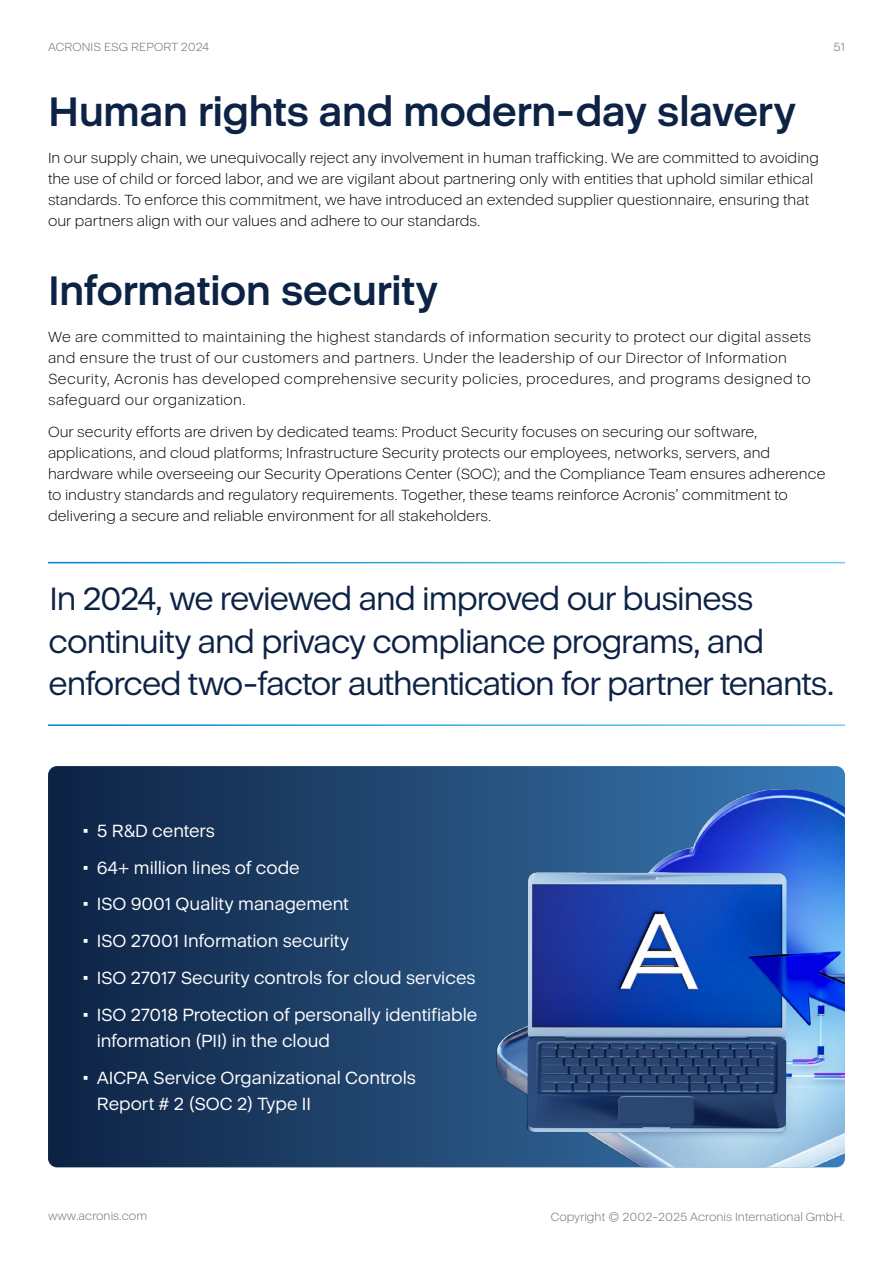
<style>
.page{position:relative;width:893px;height:1263px;background:#fff}
.page>*{position:absolute;margin:0;border:0;box-sizing:border-box;transform-origin:0 0}
.t1{font:700 42px "Acronis Cyber";letter-spacing:-.005em;color:#0d2345}
.t2{font:33px/42.2px "Acronis Cyber";letter-spacing:-.03em;color:#0d2345}
.t3{font:18px/26.2px "Acronis Cyber";letter-spacing:-.005em;color:#fff}
.t4{font:300 15px/21px "Acronis Cyber";letter-spacing:.005em;color:#000}
.t5{font:300 12px "Acronis Cyber";color:#696c6e}
</style>
<div class="page">
<svg style="left:48px;top:766px;width:395px;height:401px;background:#19375d"></svg>
<img style="left:443px;top:766px;width:402px;height:401px">
<p class="t5" style="left:48px;top:40px;width:163px">ACRONIS ESG REPORT 2024</p>
<p class="t5" style="left:833px;top:40px;width:13px">51</p>
<h1 class="t1" style="left:48px;top:86px;width:750px">Human rights and modern-day slavery</h1>
<p class="t4" style="left:48px;top:147px;width:772px">In our supply chain, we unequivocally reject any involvement in human trafficking. We are committed to avoiding the use of child or forced labor, and we are vigilant about partnering only with entities that uphold similar ethical standards. To enforce this commitment, we have introduced an extended supplier questionnaire, ensuring that our partners align with our values and adhere to our standards.</p>
<h1 class="t1" style="left:48px;top:265px;width:392px">Information security</h1>
<p class="t4" style="left:48px;top:326px;width:765px">We are committed to maintaining the highest standards of information security to protect our digital assets and ensure the trust of our customers and partners. Under the leadership of our Director of Information Security, Acronis has developed comprehensive security policies, procedures, and programs designed to safeguard our organization.</p>
<p class="t4" style="left:48px;top:421px;width:779px">Our security efforts are driven by dedicated teams: Product Security focuses on securing our software, applications, and cloud platforms; Infrastructure Security protects our employees, networks, servers, and hardware while overseeing our Security Operations Center (SOC); and the Compliance Team ensures adherence to industry standards and regulatory requirements. Together, these teams reinforce Acronis’ commitment to delivering a secure and reliable environment for all stakeholders.</p>
<h2 class="t2" style="left:49px;top:578px;width:787px">In 2024, we reviewed and improved our business continuity and privacy compliance programs, and enforced two-factor authentication for partner tenants.</h2>
<p class="t3" style="left:82px;top:817px;width:135px">• 5 R&amp;D centers</p>
<p class="t3" style="left:82px;top:854px;width:220px">• 64+ million lines of code</p>
<p class="t3" style="left:82px;top:891px;width:269px">• ISO 9001 Quality management</p>
<p class="t3" style="left:82px;top:928px;width:269px">• ISO 27001 Information security</p>
<p class="t3" style="left:82px;top:965px;width:395px">• ISO 27017 Security controls for cloud services</p>
<p class="t3" style="left:97px;top:1002px;width:382px;text-indent:-15px">• ISO 27018 Protection of personally identifiable information (PII) in the cloud</p>
<p class="t3" style="left:97px;top:1065px;width:321px;text-indent:-15px">• AICPA Service Organizational Controls<br>Report # 2 (SOC 2) Type II</p>
<p class="t5" style="left:48px;top:1208px;width:101px">www.acronis.com</p>
<p class="t5" style="left:551px;top:1209px;width:296px">Copyright © 2002-2025 Acronis International GmbH.</p>
</div>
